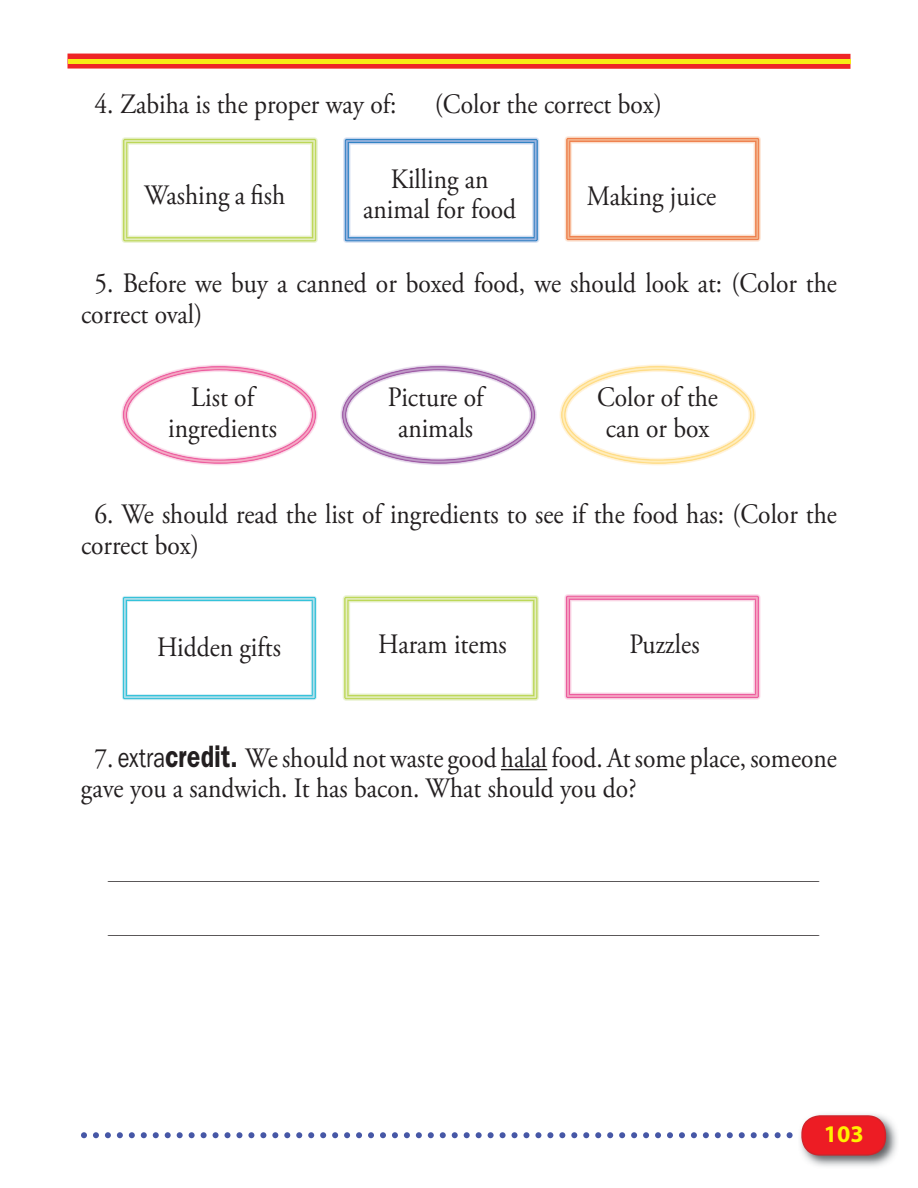
<style>
.page{position:relative;width:918px;height:1188px;background:#fff}
.page>*{position:absolute;margin:0;border:0;box-sizing:border-box;transform-origin:0 0}
.t1{font:28.05px/30.6px "Adobe Garamond Pro";color:#231f20;text-align:center;scale:.91 1}
.t2{font:700 24px "Myriad Pro";color:#fff200}
.t3{font:18px "Times New Roman";color:#231f20}
.s1{font-family:"Franklin Gothic";font-size:28.2px}
.s2{font-family:"Franklin Gothic";font-weight:600;font-size:31.8px}
</style>
<div class="page">
<svg style="left:81px;top:1132px;width:712px;height:6px"></svg>
<img style="left:800px;top:1114px;width:97px;height:53px">
<svg style="left:801px;top:1115px;width:85px;height:41px;background:#e62d35"></svg>
<div style="left:68px;top:54px;width:782px;height:15px;background:#ee2526"></div>
<hr style="left:68px;top:59px;width:782px;height:4px;background:#f7ec15">
<hr style="left:501px;top:769px;width:46px;height:1px;background:#231f20">
<svg style="left:122px;top:137px;width:196px;height:106px"></svg>
<svg style="left:343px;top:137px;width:196px;height:106px"></svg>
<svg style="left:565px;top:136px;width:196px;height:106px"></svg>
<svg style="left:121px;top:364px;width:197px;height:101px"></svg>
<svg style="left:340px;top:364px;width:197px;height:101px"></svg>
<svg style="left:560px;top:365px;width:196px;height:100px"></svg>
<svg style="left:122px;top:596px;width:195px;height:104px"></svg>
<svg style="left:343px;top:595px;width:196px;height:106px"></svg>
<svg style="left:564px;top:594px;width:197px;height:106px"></svg>
<p class="t1" style="left:94px;top:91px;width:333px">4. Zabiha is the proper way of:</p>
<p class="t1" style="left:435px;top:91px;width:251px">(Color the correct box)</p>
<p class="t1" style="left:144px;top:182px;width:156px">Washing a fish</p>
<p class="t1" style="left:363px;top:166px;width:170px">Killing an animal for food</p>
<p class="t1" style="left:587px;top:183px;width:144px">Making juice</p>
<p class="t1" style="left:81px;top:270px;width:832px;text-align:left;text-indent:13px">5. Before we buy a canned or boxed food, we should look at: (Color the correct oval)</p>
<p class="t1" style="left:168px;top:384px;width:121px">List of ingredients</p>
<p class="t1" style="left:388px;top:384px;width:107px">Picture of animals</p>
<p class="t1" style="left:597px;top:384px;width:134px">Color of the can or box</p>
<p class="t1" style="left:81px;top:501px;width:832px;text-align:left;text-indent:13px">6. We should read the list of ingredients to see if the food has: (Color the correct box)</p>
<p class="t1" style="left:157px;top:634px;width:138px">Hidden gifts</p>
<p class="t1" style="left:378px;top:631px;width:143px">Haram items</p>
<p class="t1" style="left:629px;top:631px;width:79px">Puzzles</p>
<p class="t1" style="left:81px;top:745px;width:832px;text-align:left;text-indent:14px">7. <span class="s1">extra</span><span class="s2">credit.</span> We should not waste good halal food. At some place, someone gave you a sandwich. It has bacon. What should you do?</p>
<p class="t3" style="left:108px;top:862px;width:712px">_______________________________________________________________________________</p>
<p class="t3" style="left:108px;top:916px;width:712px">_______________________________________________________________________________</p>
<p class="t2" style="left:824px;top:1120px;width:41px">103</p>
</div>
